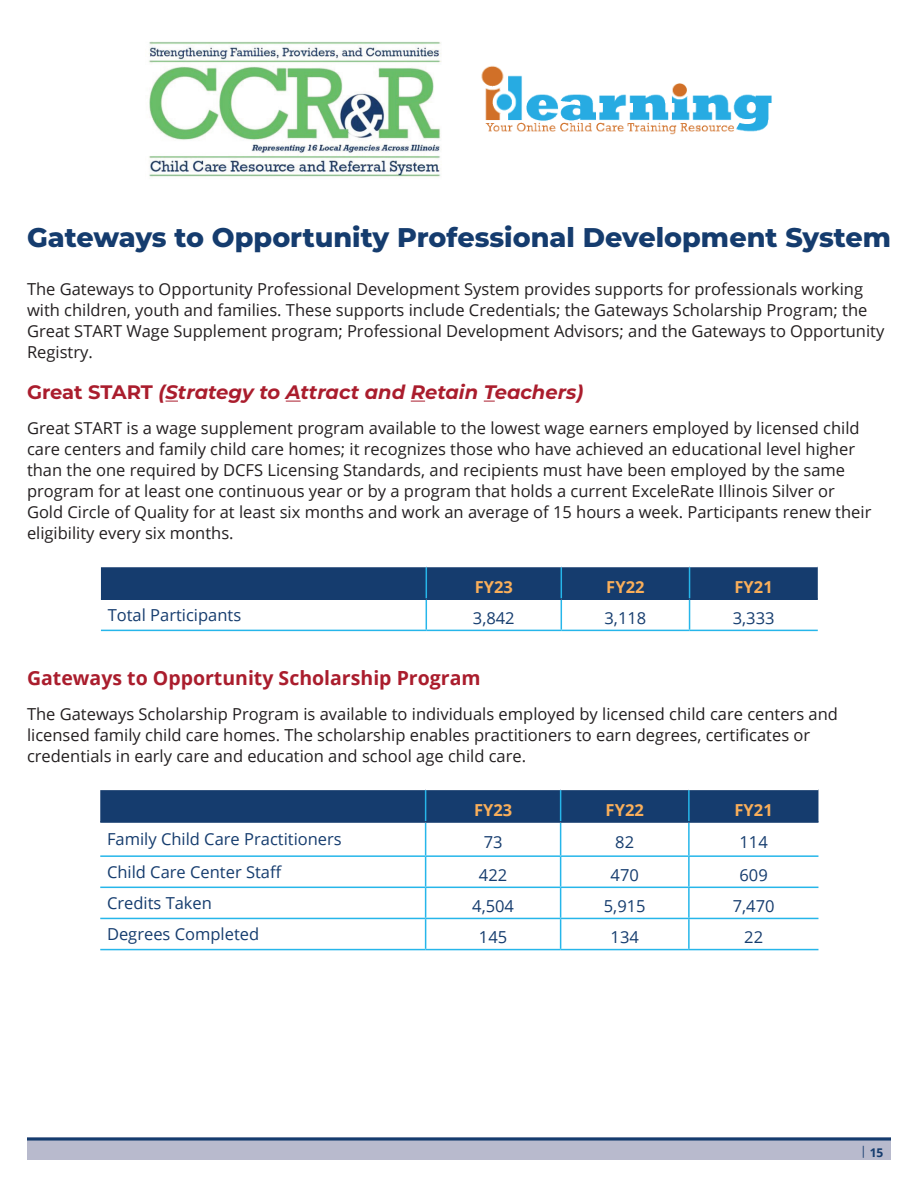
<style>
.page{position:relative;width:918px;height:1188px;background:#fff}
.page>*{position:absolute;margin:0;border:0;box-sizing:border-box;transform-origin:0 0}
.t1{font:800 27px "Montserrat";color:#153c6e}
.t2{font:italic 700 19.5px "Montserrat";color:#aa1d2d}
.t3{font:700 19.5px "Open Sans";color:#aa1d2d}
.t4{font:16.5px/21px "Open Sans";color:#231f20}
.t5{font:16.5px "Open Sans";color:#153c6e}
.t6{font:700 16.5px "Open Sans";color:#faaf5a}
.t7{font:700 12px "Open Sans";color:#153c6e}
.s1{font-style:normal}
.s2{font-weight:400}
</style>
<div class="page">
<div style="left:27px;top:1138px;width:864px;height:22px;background:#b8bacd"></div>
<hr style="left:27px;top:1138px;width:864px;height:3px;background:#153c6e">
<svg style="left:166px;top:401px;width:12px;height:1px"></svg>
<svg style="left:286px;top:401px;width:15px;height:1px"></svg>
<svg style="left:411px;top:401px;width:14px;height:1px"></svg>
<img style="left:148px;top:41px;width:294px;height:136px">
<img style="left:481px;top:65px;width:291px;height:70px">
<hr style="left:426px;top:600px;width:1px;height:30px;background:#26b6ea">
<hr style="left:561px;top:600px;width:1px;height:30px;background:#26b6ea">
<hr style="left:689px;top:600px;width:1px;height:30px;background:#26b6ea">
<hr style="left:101px;top:630px;width:325px;height:1px;background:#26b6ea">
<hr style="left:426px;top:630px;width:135px;height:1px;background:#26b6ea">
<hr style="left:561px;top:630px;width:129px;height:1px;background:#26b6ea">
<hr style="left:690px;top:630px;width:128px;height:1px;background:#26b6ea">
<hr style="left:101px;top:598px;width:325px;height:2px;background:#153c6e">
<hr style="left:426px;top:598px;width:135px;height:2px;background:#153c6e">
<hr style="left:561px;top:598px;width:129px;height:2px;background:#153c6e">
<hr style="left:690px;top:598px;width:128px;height:2px;background:#153c6e">
<div style="left:100px;top:567px;width:718px;height:32px;background:#153c6e"></div>
<hr style="left:425px;top:823px;width:1px;height:32px;background:#26b6ea">
<hr style="left:560px;top:823px;width:1px;height:32px;background:#26b6ea">
<hr style="left:688px;top:823px;width:2px;height:32px;background:#26b6ea">
<hr style="left:100px;top:855px;width:326px;height:2px;background:#26b6ea">
<hr style="left:426px;top:855px;width:135px;height:2px;background:#26b6ea">
<hr style="left:425px;top:857px;width:1px;height:30px;background:#26b6ea">
<hr style="left:561px;top:855px;width:128px;height:2px;background:#26b6ea">
<hr style="left:560px;top:857px;width:1px;height:30px;background:#26b6ea">
<hr style="left:689px;top:855px;width:129px;height:2px;background:#26b6ea">
<hr style="left:688px;top:857px;width:2px;height:30px;background:#26b6ea">
<hr style="left:100px;top:887px;width:326px;height:1px;background:#26b6ea">
<hr style="left:426px;top:887px;width:135px;height:1px;background:#26b6ea">
<hr style="left:425px;top:888px;width:1px;height:30px;background:#26b6ea">
<hr style="left:561px;top:887px;width:128px;height:1px;background:#26b6ea">
<hr style="left:560px;top:888px;width:1px;height:30px;background:#26b6ea">
<hr style="left:689px;top:887px;width:129px;height:1px;background:#26b6ea">
<hr style="left:688px;top:888px;width:2px;height:30px;background:#26b6ea">
<hr style="left:100px;top:918px;width:326px;height:1px;background:#26b6ea">
<hr style="left:426px;top:918px;width:135px;height:1px;background:#26b6ea">
<hr style="left:425px;top:919px;width:1px;height:30px;background:#26b6ea">
<hr style="left:561px;top:918px;width:128px;height:1px;background:#26b6ea">
<hr style="left:560px;top:919px;width:1px;height:30px;background:#26b6ea">
<hr style="left:689px;top:918px;width:129px;height:1px;background:#26b6ea">
<hr style="left:688px;top:919px;width:2px;height:30px;background:#26b6ea">
<hr style="left:100px;top:949px;width:326px;height:1px;background:#26b6ea">
<hr style="left:426px;top:949px;width:135px;height:1px;background:#26b6ea">
<hr style="left:561px;top:949px;width:128px;height:1px;background:#26b6ea">
<hr style="left:689px;top:949px;width:129px;height:1px;background:#26b6ea">
<hr style="left:100px;top:821px;width:326px;height:2px;background:#153c6e">
<hr style="left:426px;top:821px;width:135px;height:2px;background:#153c6e">
<hr style="left:561px;top:821px;width:128px;height:2px;background:#153c6e">
<hr style="left:689px;top:821px;width:129px;height:2px;background:#153c6e">
<div style="left:100px;top:790px;width:718px;height:32px;background:#153c6e"></div>
<h1 class="t1" style="left:27px;top:218px;width:866px">Gateways to Opportunity Professional Development System</h1>
<p class="t4" style="left:27px;top:278px;width:859px">The Gateways to Opportunity Professional Development System provides supports for professionals working with children, youth and families. These supports include Credentials; the Gateways Scholarship Program; the Great START Wage Supplement program; Professional Development Advisors; and the Gateways to Opportunity Registry.</p>
<p class="t2" style="left:27px;top:378px;width:558px"><span class="s1">Great START</span> (Strategy to Attract and Retain Teachers)</p>
<p class="t4" style="left:27px;top:417px;width:846px">Great START is a wage supplement program available to the lowest wage earners employed by licensed child care centers and family child care homes; it recognizes those who have achieved an educational level higher than the one required by DCFS Licensing Standards, and recipients must have been employed by the same program for at least one continuous year or by a program that holds a current ExceleRate Illinois Silver or Gold Circle of Quality for at least six months and work an average of 15 hours a week. Participants renew their eligibility every six months.</p>
<p class="t6" style="left:475px;top:576px;width:40px">FY23</p>
<p class="t6" style="left:606px;top:576px;width:40px">FY22</p>
<p class="t6" style="left:735px;top:576px;width:40px">FY21</p>
<p class="t5" style="left:108px;top:604px;width:135px">Total Participants</p>
<p class="t5" style="left:473px;top:606px;width:43px">3,842</p>
<p class="t5" style="left:605px;top:606px;width:43px">3,118</p>
<p class="t5" style="left:733px;top:606px;width:43px">3,333</p>
<p class="t3" style="left:27px;top:664px;width:455px">Gateways to Opportunity Scholarship Program</p>
<p class="t4" style="left:27px;top:703px;width:812px">The Gateways Scholarship Program is available to individuals employed by licensed child care centers and licensed family child care homes. The scholarship enables practitioners to earn degrees, certificates or credentials in early care and education and school age child care.</p>
<p class="t6" style="left:474px;top:798px;width:40px">FY23</p>
<p class="t6" style="left:606px;top:798px;width:40px">FY22</p>
<p class="t6" style="left:735px;top:798px;width:40px">FY21</p>
<p class="t5" style="left:107px;top:828px;width:236px">Family Child Care Practitioners</p>
<p class="t5" style="left:484px;top:831px;width:20px">73</p>
<p class="t5" style="left:615px;top:831px;width:20px">82</p>
<p class="t5" style="left:740px;top:831px;width:30px">114</p>
<p class="t5" style="left:107px;top:861px;width:177px">Child Care Center Staff</p>
<p class="t5" style="left:479px;top:863px;width:30px">422</p>
<p class="t5" style="left:611px;top:863px;width:30px">470</p>
<p class="t5" style="left:740px;top:863px;width:30px">609</p>
<p class="t5" style="left:107px;top:892px;width:107px">Credits Taken</p>
<p class="t5" style="left:472px;top:894px;width:43px">4,504</p>
<p class="t5" style="left:604px;top:894px;width:43px">5,915</p>
<p class="t5" style="left:733px;top:894px;width:43px">7,470</p>
<p class="t5" style="left:107px;top:923px;width:154px">Degrees Completed</p>
<p class="t5" style="left:479px;top:926px;width:30px">145</p>
<p class="t5" style="left:611px;top:926px;width:30px">134</p>
<p class="t5" style="left:744px;top:926px;width:20px">22</p>
<p class="t7" style="left:860px;top:1144px;width:25px"><span class="s2">|</span> 15</p>
</div>
